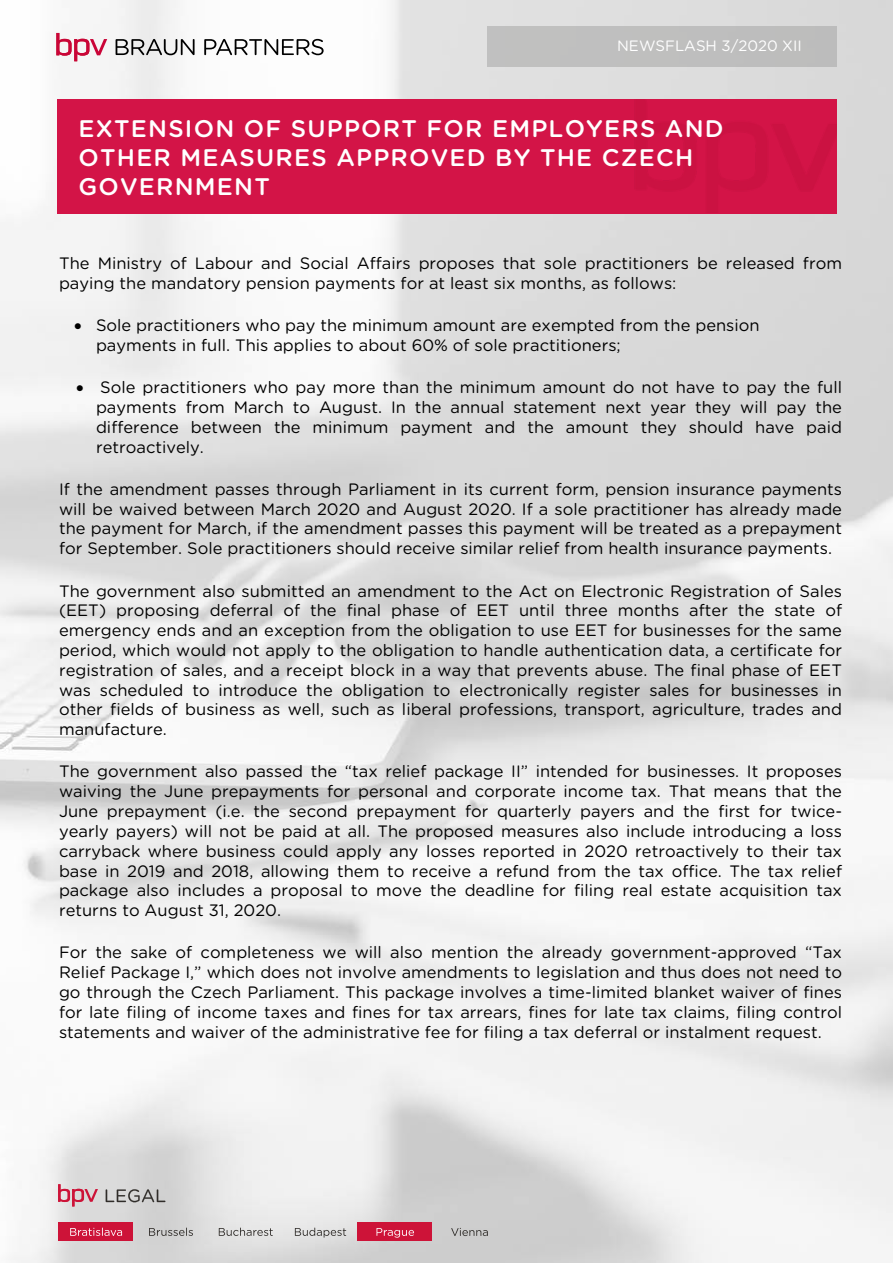
<style>
.page{position:relative;width:893px;height:1263px;background:#fff}
.page>*{position:absolute;margin:0;border:0;box-sizing:border-box;transform-origin:0 0}
.t1{font:500 24px/28.8px "Gotham Rounded";letter-spacing:.05em;color:#fff}
.t2{font:16.5px/19.8px "Gotham Rounded";color:#000;text-align:justify}
.t3{font:15px "Gotham Rounded";color:#fff}
</style>
<div class="page">
<img style="left:0;top:0;width:893px;height:1263px">
<div style="left:488px;top:26px;width:349px;height:41px;background:#bfbfbe"></div>
<div style="left:57px;top:100px;width:779px;height:114px;background:#d31447"></div>
<div style="left:58px;top:1222px;width:75px;height:18px;background:#cd1338"></div>
<svg style="left:58px;top:1184px;width:40px;height:22px"></svg>
<svg style="left:106px;top:1189px;width:59px;height:13px"></svg>
<svg style="left:70px;top:1227px;width:52px;height:9px"></svg>
<svg style="left:149px;top:1227px;width:44px;height:9px"></svg>
<svg style="left:219px;top:1227px;width:54px;height:9px"></svg>
<svg style="left:295px;top:1227px;width:51px;height:11px"></svg>
<div style="left:357px;top:1222px;width:75px;height:18px;background:#cd1338"></div>
<svg style="left:376px;top:1228px;width:38px;height:9px"></svg>
<svg style="left:451px;top:1228px;width:37px;height:8px"></svg>
<svg style="left:116px;top:39px;width:79px;height:16px"></svg>
<svg style="left:204px;top:39px;width:120px;height:16px"></svg>
<svg style="left:56px;top:33px;width:51px;height:28px"></svg>
<p class="t3" style="left:617px;top:35px;width:186px">NEWSFLASH 3/2020 XII</p>
<h1 class="t1" style="left:79px;top:113px;width:647px">EXTENSION OF SUPPORT FOR EMPLOYERS AND<br>OTHER MEASURES APPROVED BY THE CZECH<br>GOVERNMENT</h1>
<p class="t2" style="left:59px;top:252px;width:784px">The Ministry of Labour and Social Affairs proposes that sole practitioners be released from paying the mandatory pension payments for at least six months, as follows:</p>
<p class="t2" style="left:96px;top:315px;width:665px;text-indent:-22px">• Sole practitioners who pay the minimum amount are exempted from the pension payments in full. This applies to about 60% of sole practitioners;</p>
<p class="t2" style="left:96px;top:377px;width:747px;text-indent:-20px">• Sole practitioners who pay more than the minimum amount do not have to pay the full payments from March to August. In the annual statement next year they will pay the difference between the minimum payment and the amount they should have paid retroactively.</p>
<p class="t2" style="left:59px;top:478px;width:784px">If the amendment passes through Parliament in its current form, pension insurance payments will be waived between March 2020 and August 2020. If a sole practitioner has already made the payment for March, if the amendment passes this payment will be treated as a prepayment for September. Sole practitioners should receive similar relief from health insurance payments.</p>
<p class="t2" style="left:59px;top:580px;width:784px">The government also submitted an amendment to the Act on Electronic Registration of Sales (EET) proposing deferral of the final phase of EET until three months after the state of emergency ends and an exception from the obligation to use EET for businesses for the same period, which would not apply to the obligation to handle authentication data, a certificate for registration of sales, and a receipt block in a way that prevents abuse. The final phase of EET was scheduled to introduce the obligation to electronically register sales for businesses in other fields of business as well, such as liberal professions, transport, agriculture, trades and manufacture.</p>
<p class="t2" style="left:59px;top:761px;width:784px">The government also passed the “tax relief package II” intended for businesses. It proposes waiving the June prepayments for personal and corporate income tax. That means that the June prepayment (i.e. the second prepayment for quarterly payers and the first for twice&shy;yearly payers) will not be paid at all. The proposed measures also include introducing a loss carryback where business could apply any losses reported in 2020 retroactively to their tax base in 2019 and 2018, allowing them to receive a refund from the tax office. The tax relief package also includes a proposal to move the deadline for filing real estate acquisition tax returns to August 31, 2020.</p>
<p class="t2" style="left:59px;top:942px;width:784px">For the sake of completeness we will also mention the already government-approved “Tax Relief Package I,” which does not involve amendments to legislation and thus does not need to go through the Czech Parliament. This package involves a time-limited blanket waiver of fines for late filing of income taxes and fines for tax arrears, fines for late tax claims, filing control statements and waiver of the administrative fee for filing a tax deferral or instalment request.</p>
</div>
